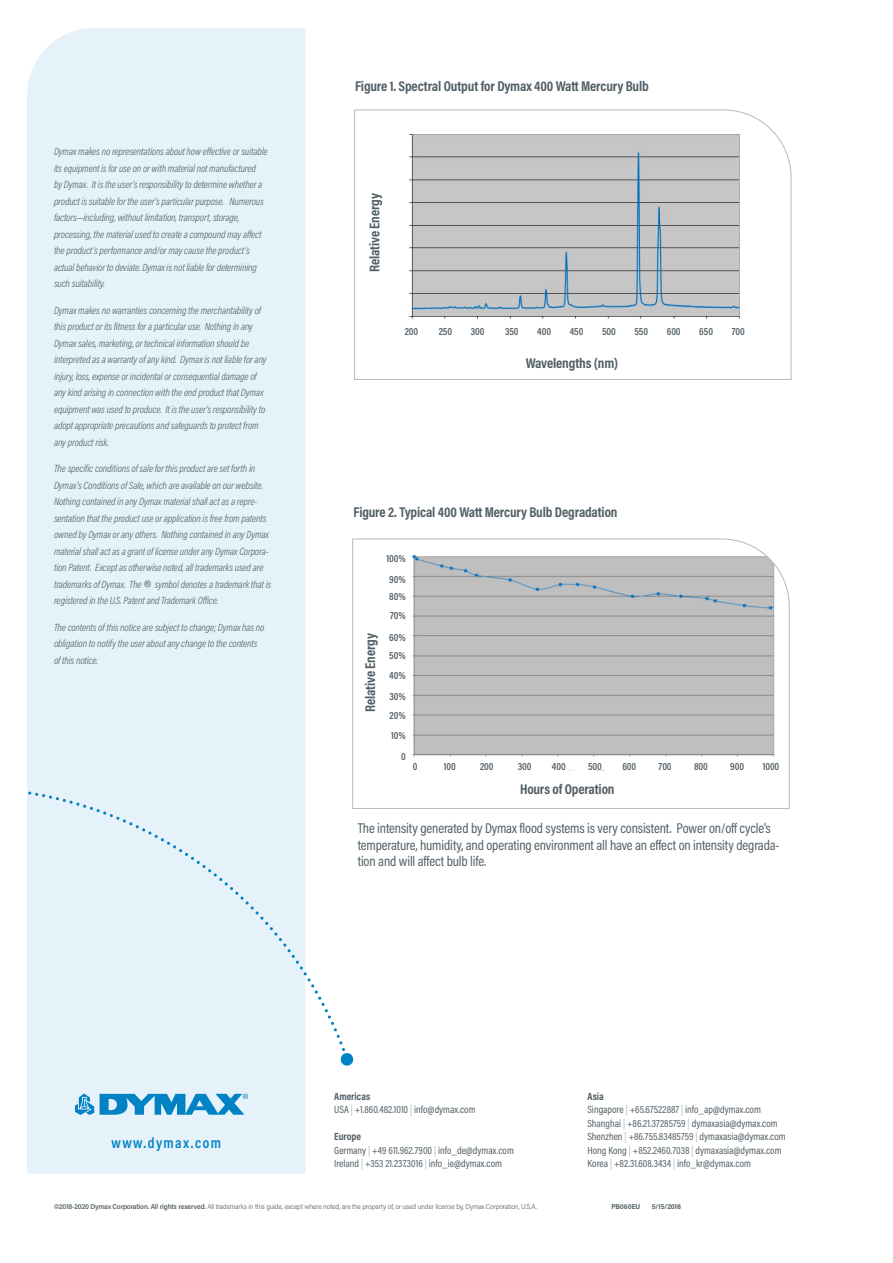
<style>
.page{position:relative;width:893px;height:1263px;background:#fff}
.page>*{position:absolute;margin:0;border:0;box-sizing:border-box;transform-origin:0 0}
.t1{font:italic 300 25.5px "Acumin Pro Cond";color:#525e65}
.Main_Subhead{font:600 15px "Acumin Pro Cond";letter-spacing:.1em;color:#0082c4}
.t2{font:14.25px/16.5px "Acumin Pro Cond";letter-spacing:-.01em;color:#525e65}
.t3{font:700 14.25px "Acumin Pro Cond";letter-spacing:-.01em;color:#525e65}
.t4{font:italic 300 10.5px/16.5px "Acumin Pro Cond";letter-spacing:-.01em;color:#525e65}
.Sign-off{font:10.5px "Acumin Pro Cond";color:#525e65}
.t5{font:600 10.5px "Acumin Pro Cond";letter-spacing:-.01em;color:#525e65}
.Sign-off-2{font:700 10.5px "Acumin Pro Cond";color:#525e65}
.Sidebar_bullets{font:700 10.5px "Acumin Pro Cond";color:#525e65}
.DISCLAIMER{font:300 7.2px "Acumin Pro Semi Cond";letter-spacing:-.02em;color:#525e65}
.DISCLAIMER-2{font:700 7.2px "Acumin Pro Semi Cond";letter-spacing:-.01em;color:#525e65}
.s1{color:#b1bac0}
.s2{font-weight:600}
</style>
<div class="page">
<div style="left:27px;top:28px;width:278px;height:1146px;background:#e6f2f9"></div>
<svg style="left:28px;top:791px;width:326px;height:275px;background:#e8f3f9"></svg>
<svg style="left:76px;top:1093px;width:18px;height:22px"></svg>
<svg style="left:100px;top:1093px;width:148px;height:23px;background:#5dafd9"></svg>
<svg style="left:354px;top:110px;width:437px;height:270px"></svg>
<svg style="left:352px;top:539px;width:438px;height:270px"></svg>
<div style="left:505px;top:772px;width:121px;height:16px;background:#fff"></div>
<p class="t4" style="left:54px;top:143px;width:215px">Dymax makes no representations about how effective or suitable its equipment is for use on or with material not manufactured<br>by Dymax. It is the user’s responsibility to determine whether a product is suitable for the user’s particular purpose. Numerous factors—including, without limitation, transport, storage, processing, the material used to create a compound may affect the product’s performance and/or may cause the product’s actual behavior to deviate. Dymax is not liable for determining such suitability.</p>
<p class="t4" style="left:54px;top:302px;width:214px">Dymax makes no warranties concerning the merchantability of this product or its fitness for a particular use. Nothing in any Dymax sales, marketing, or technical information should be interpreted as a warranty of any kind. Dymax is not liable for any injury, loss, expense or incidental or consequential damage of any kind arising in connection with the end product that Dymax equipment was used to produce. It is the user’s responsibility to adopt appropriate precautions and safeguards to protect from any product risk.</p>
<p class="t4" style="left:54px;top:460px;width:216px">The specific conditions of sale for this product are set forth in Dymax’s Conditions of Sale, which are available on our website.<br>Nothing contained in any Dymax material shall act as a repre&shy;sentation that the product use or application is free from patents owned by Dymax or any others. Nothing contained in any Dymax material shall act as a grant of license under any Dymax Corpora&shy;tion Patent. Except as otherwise noted, all trademarks used are trademarks of Dymax. The</p>
<p class="t4" style="left:54px;top:576px;width:219px;text-indent:101px">symbol denotes a trademark that is registered in the U.S. Patent and Trademark Office.</p>
<p class="t4" style="left:54px;top:619px;width:212px">The contents of this notice are subject to change; Dymax has no obligation to notify the user about any change to the contents of this notice.</p>
<p class="t1" style="left:143px;top:573px;width:7px">®</p>
<p class="t3" style="left:355px;top:77px;width:295px">Figure 1. Spectral Output for Dymax 400 Watt Mercury Bulb</p>
<p class="t3" style="left:365px;top:272px;width:80px;rotate:-90deg">Relative Energy</p>
<p class="t5" style="left:405px;top:325px;width:15px">200</p>
<p class="t5" style="left:439px;top:325px;width:15px">250</p>
<p class="t5" style="left:471px;top:325px;width:15px">300</p>
<p class="t5" style="left:505px;top:325px;width:15px">350</p>
<p class="t5" style="left:537px;top:325px;width:15px">400</p>
<p class="t5" style="left:570px;top:325px;width:15px">450</p>
<p class="t5" style="left:602px;top:325px;width:15px">500</p>
<p class="t5" style="left:634px;top:325px;width:15px">550</p>
<p class="t5" style="left:667px;top:325px;width:15px">600</p>
<p class="t5" style="left:699px;top:325px;width:15px">650</p>
<p class="t5" style="left:732px;top:325px;width:15px">700</p>
<p class="t3" style="left:526px;top:354px;width:94px">Wavelengths (nm)</p>
<p class="t3" style="left:354px;top:502px;width:266px">Figure 2. Typical 400 Watt Mercury Bulb Degradation</p>
<p class="t3" style="left:361px;top:712px;width:80px;rotate:-90deg">Relative Energy</p>
<p class="t5" style="left:386px;top:552px;width:21px">100%</p>
<p class="t5" style="left:389px;top:572px;width:18px">90%</p>
<p class="t5" style="left:389px;top:590px;width:18px">80%</p>
<p class="t5" style="left:390px;top:609px;width:17px">70%</p>
<p class="t5" style="left:389px;top:631px;width:18px">60%</p>
<p class="t5" style="left:389px;top:648px;width:18px">50%</p>
<p class="t5" style="left:389px;top:669px;width:18px">40%</p>
<p class="t5" style="left:389px;top:689px;width:18px">30%</p>
<p class="t5" style="left:390px;top:708px;width:18px">20%</p>
<p class="t5" style="left:391px;top:729px;width:16px">10%</p>
<p class="t5" style="left:401px;top:749px;width:6px">0</p>
<p class="t5" style="left:413px;top:759px;width:6px">0</p>
<p class="t5" style="left:444px;top:759px;width:14px">100</p>
<p class="t5" style="left:480px;top:759px;width:15px">200</p>
<p class="t5" style="left:518px;top:759px;width:15px">300</p>
<p class="t5" style="left:552px;top:759px;width:15px">400</p>
<p class="t5" style="left:588px;top:759px;width:15px">500</p>
<p class="t5" style="left:622px;top:759px;width:15px">600</p>
<p class="t5" style="left:659px;top:759px;width:15px">700</p>
<p class="t5" style="left:694px;top:759px;width:15px">800</p>
<p class="t5" style="left:730px;top:759px;width:15px">900</p>
<p class="t5" style="left:763px;top:759px;width:18px">1000</p>
<p class="t3" style="left:520px;top:780px;width:96px">Hours of Operation</p>
<p class="t2" style="left:358px;top:819px;width:423px">The intensity generated by Dymax flood systems is very consistent. Power on/off cycle’s temperature, humidity, and operating environment all have an effect on intensity degrada&shy;tion and will affect bulb life.</p>
<p class="Main_Subhead" style="left:111px;top:1133px;width:111px">www.dymax.com</p>
<p class="Sidebar_bullets" style="left:334px;top:1089px;width:38px">Americas</p>
<p class="Sign-off" style="left:334px;top:1103px;width:143px">USA <span class="s1">|</span> +1.860.482.1010 <span class="s1">|</span> info@dymax.com</p>
<p class="Sign-off-2" style="left:334px;top:1129px;width:28px">Europe</p>
<p class="Sign-off" style="left:334px;top:1143px;width:181px">Germany <span class="s1">|</span> +49 611.962.7900 <span class="s1">|</span> info_de@dymax.com</p>
<p class="Sign-off" style="left:334px;top:1157px;width:169px">Ireland <span class="s1">|</span> +353 21.237.3016 <span class="s1">|</span> info_ie@dymax.com</p>
<p class="Sign-off-2" style="left:587px;top:1089px;width:18px">Asia</p>
<p class="Sign-off" style="left:587px;top:1103px;width:175px">Singapore <span class="s1">|</span> +65.67522887 <span class="s1">|</span> info_ap@dymax.com</p>
<p class="Sign-off" style="left:587px;top:1116px;width:192px">Shanghai <span class="s1">|</span> +86.21.37285759 <span class="s1">|</span> dymaxasia@dymax.com</p>
<p class="Sign-off" style="left:587px;top:1130px;width:200px">Shenzhen <span class="s1">|</span> +86.755.83485759 <span class="s1">|</span> dymaxasia@dymax.com</p>
<p class="Sign-off" style="left:587px;top:1143px;width:196px">Hong Kong <span class="s1">|</span> +852.2460.7038 <span class="s1">|</span> dymaxasia@dymax.com</p>
<p class="Sign-off" style="left:587px;top:1157px;width:165px">Korea <span class="s1">|</span> +82.31.608.3434 <span class="s1">|</span> info_kr@dymax.com</p>
<p class="DISCLAIMER" style="left:54px;top:1201px;width:484px"><span class="s2">©2018-2020 Dymax Corporation. All rights reserved.</span> All trademarks in this guide, except where noted, are the property of, or used under license by, Dymax Corporation, U.S.A.</p>
<p class="DISCLAIMER-2" style="left:611px;top:1201px;width:30px">PB060EU</p>
<p class="DISCLAIMER-2" style="left:652px;top:1201px;width:31px">5/15/2018</p>
</div>
